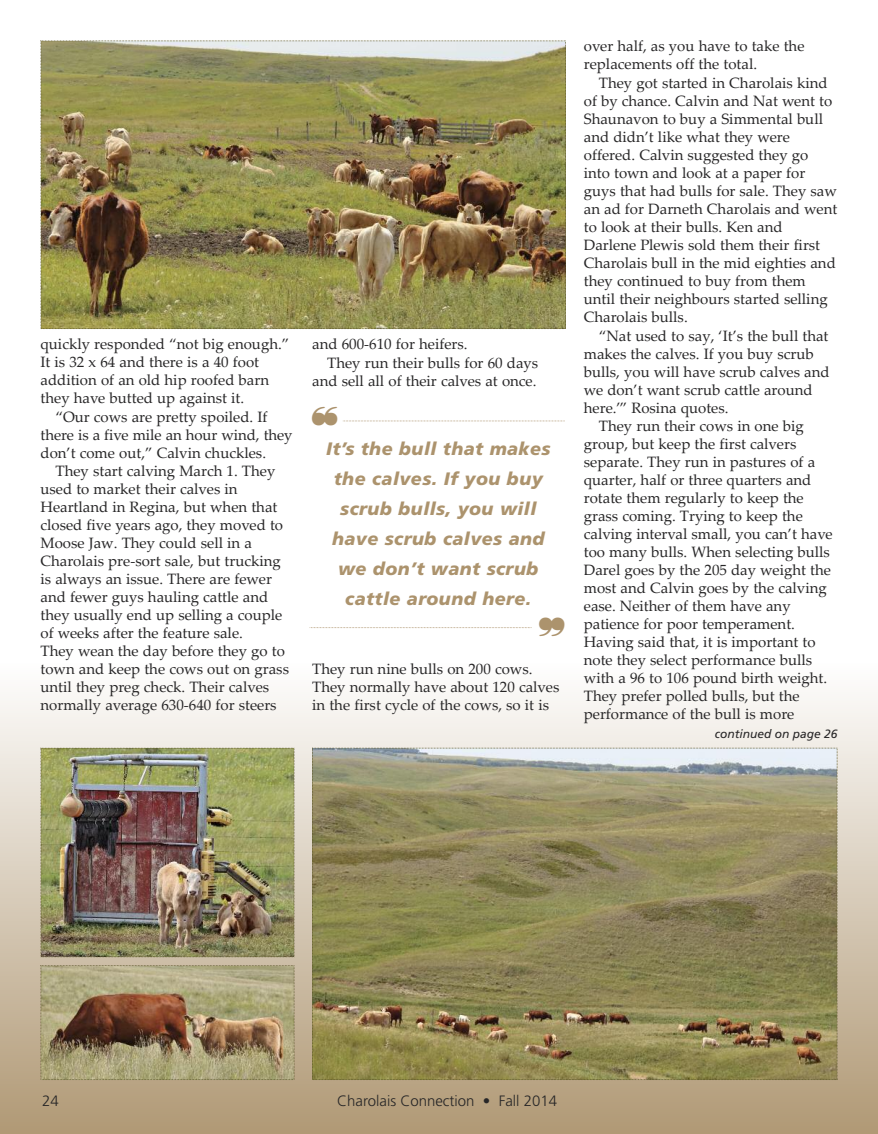
<style>
.page{position:relative;width:878px;height:1134px;background:#fff}
.page>*{position:absolute;margin:0;border:0;box-sizing:border-box;transform-origin:0 0}
.t1{font:italic 900 18px/30px "Frutiger";letter-spacing:.025em;color:#ac936d;text-align:center}
.t2{font:15px/18px "Palatino Linotype";color:#272627}
.t3{font:300 15px "Frutiger";color:#272627}
.t4{font:italic 12px "Frutiger";color:#272627}
</style>
<div class="page">
<div style="left:0;top:663px;width:878px;height:471px;background:linear-gradient(to bottom,#fefefd,#b09975)"></div>
<img style="left:40px;top:40px;width:526px;height:289px">
<img style="left:40px;top:965px;width:255px;height:115px">
<svg style="left:312px;top:748px;width:525px;height:332px;background:#938b61"></svg>
<img style="left:40px;top:748px;width:255px;height:209px">
<svg style="left:343px;top:421px;width:222px;height:1px"></svg>
<svg style="left:309px;top:627px;width:222px;height:1px"></svg>
<p class="t2" style="left:40px;top:337px;width:250px">quickly responded “not big enough.”<br>It is 32 x 64 and there is a 40 foot addition of an old hip roofed barn they have butted up against it.</p>
<p class="t2" style="left:40px;top:409px;width:253px;text-indent:15px">“Our cows are pretty spoiled. If there is a five mile an hour wind, they don’t come out,” Calvin chuckles.</p>
<p class="t2" style="left:40px;top:464px;width:250px;text-indent:15px">They start calving March 1. They used to market their calves in Heartland in Regina, but when that closed five years ago, they moved to Moose Jaw. They could sell in a Charolais pre-sort sale, but trucking is always an issue. There are fewer and fewer guys hauling cattle and they usually end up selling a couple of weeks after the feature sale.<br>They wean the day before they go to town and keep the cows out on grass until they preg check. Their calves normally average 630-640 for steers</p>
<p class="t2" style="left:312px;top:337px;width:157px">and 600-610 for heifers.</p>
<p class="t2" style="left:327px;top:355px;width:212px">They run their bulls for 60 days</p>
<p class="t2" style="left:312px;top:373px;width:226px">and sell all of their calves at once.</p>
<p class="t1" style="left:326px;top:435px;width:226px">It’s the bull that makes the calves. If you buy scrub bulls, you will have scrub calves and we don’t want scrub cattle around here.</p>
<p class="t2" style="left:312px;top:661px;width:249px">They run nine bulls on 200 cows.<br>They normally have about 120 calves in the first cycle of the cows, so it is</p>
<p class="t2" style="left:583px;top:39px;width:222px">over half, as you have to take the replacements off the total.</p>
<p class="t2" style="left:583px;top:76px;width:255px;text-indent:15px">They got started in Charolais kind of by chance. Calvin and Nat went to<br>Shaunavon to buy a Simmental bull and didn’t like what they were offered. Calvin suggested they go into town and look at a paper for guys that had bulls for sale. They saw an ad for Darneth Charolais and went to look at their bulls. Ken and<br>Darlene Plewis sold them their first<br>Charolais bull in the mid eighties and they continued to buy from them until their neighbours started selling<br>Charolais bulls.</p>
<p class="t2" style="left:599px;top:328px;width:231px">“Nat used to say, ‘It’s the bull that</p>
<p class="t2" style="left:584px;top:346px;width:231px">makes the calves. If you buy scrub</p>
<p class="t2" style="left:584px;top:364px;width:247px">bulls, you will have scrub calves and</p>
<p class="t2" style="left:584px;top:382px;width:230px">we don’t want scrub cattle around</p>
<p class="t2" style="left:584px;top:400px;width:146px">here.’” Rosina quotes.</p>
<p class="t2" style="left:599px;top:419px;width:206px">They run their cows in one big</p>
<p class="t2" style="left:584px;top:437px;width:214px">group, but keep the first calvers</p>
<p class="t2" style="left:584px;top:455px;width:233px">separate. They run in pastures of a</p>
<p class="t2" style="left:584px;top:473px;width:229px">quarter, half or three quarters and</p>
<p class="t2" style="left:584px;top:491px;width:221px">rotate them regularly to keep the</p>
<p class="t2" style="left:584px;top:509px;width:220px">grass coming. Trying to keep the</p>
<p class="t2" style="left:584px;top:527px;width:250px">calving interval small, you can’t have</p>
<p class="t2" style="left:584px;top:545px;width:248px">too many bulls. When selecting bulls</p>
<p class="t2" style="left:584px;top:563px;width:249px">Darel goes by the 205 day weight the</p>
<p class="t2" style="left:584px;top:581px;width:244px">most and Calvin goes by the calving</p>
<p class="t2" style="left:584px;top:599px;width:208px">ease. Neither of them have any</p>
<p class="t2" style="left:584px;top:617px;width:213px">patience for poor temperament.</p>
<p class="t2" style="left:584px;top:635px;width:233px">Having said that, it is important to</p>
<p class="t2" style="left:584px;top:653px;width:230px">note they select performance bulls</p>
<p class="t2" style="left:584px;top:671px;width:245px">with a 96 to 106 pound birth weight.</p>
<p class="t2" style="left:584px;top:689px;width:217px">They prefer polled bulls, but the</p>
<p class="t2" style="left:584px;top:707px;width:212px">performance of the bull is more</p>
<p class="t4" style="left:714px;top:729px;width:124px">continued on page 26</p>
<p class="t3" style="left:42px;top:1095px;width:18px">24</p>
<p class="t3" style="left:337px;top:1095px;width:221px">Charolais Connection • Fall 2014</p>
</div>
